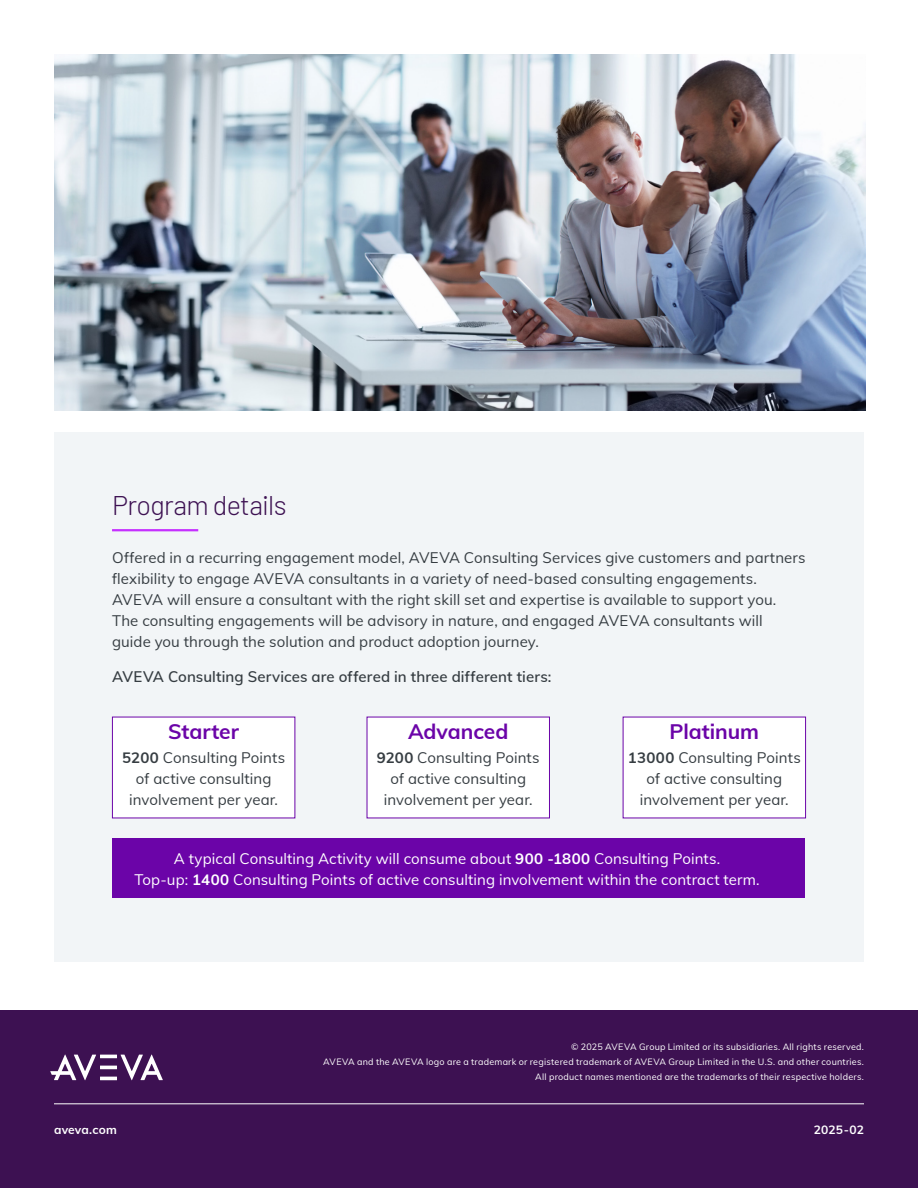
<style>
.page{position:relative;width:918px;height:1188px;background:#fff}
.page>*{position:absolute;margin:0;border:0;box-sizing:border-box;transform-origin:0 0}
.H3_Internal_Pages{font:300 27px "Barlow";letter-spacing:-.025em;color:#3d1152}
.Body_Copy{font:700 21px "Muli";color:#6b04a8}
.Body_Copy-2{font:15px/21px "Muli";letter-spacing:.005em;color:#363d42;text-align:center}
.Body_Copy-3{font:15px/21px "Muli";letter-spacing:.005em;color:#fff;text-align:center}
.Body_Copy-4{font:600 15px "Muli";letter-spacing:.01em;color:#363d42}
.Back_Cover_Footer_URL{font:700 12px "Muli";letter-spacing:.015em;color:#fff}
.t1{font:9px/15px "Muli";letter-spacing:.025em;color:#fff;text-align:right}
.s1{font-weight:700}
</style>
<div class="page">
<div style="left:0;top:1010px;width:918px;height:178px;background:#3d1152"></div>
<hr style="left:100px;top:1077px;width:17px;height:3px;background:#fff">
<hr style="left:100px;top:1066px;width:17px;height:3px;background:#fff">
<hr style="left:100px;top:1055px;width:17px;height:3px;background:#fff">
<svg style="left:50px;top:1055px;width:46px;height:25px"></svg>
<svg style="left:121px;top:1055px;width:42px;height:25px"></svg>
<hr style="left:54px;top:1104px;width:810px;height:1px;background:#fff">
<div style="left:54px;top:432px;width:810px;height:529px;background:#f2f5f7"></div>
<hr style="left:112px;top:529px;width:86px;height:2px;background:#c530ff">
<div style="left:112px;top:717px;width:183px;height:101px;background:#fff"></div>
<div style="left:367px;top:717px;width:182px;height:101px;background:#fff"></div>
<div style="left:623px;top:717px;width:183px;height:101px;background:#fff"></div>
<div style="left:112px;top:839px;width:693px;height:59px;background:#6b04a8"></div>
<img style="left:54px;top:54px;width:811px;height:356px">
<p class="H3_Internal_Pages" style="left:112px;top:485px;width:176px">Program details</p>
<p class="Body_Copy-2" style="left:112px;top:547px;width:695px;text-align:left">Offered in a recurring engagement model, AVEVA Consulting Services give customers and partners flexibility to engage AVEVA consultants in a variety of need-based consulting engagements.<br>AVEVA will ensure a consultant with the right skill set and expertise is available to support you.<br>The consulting engagements will be advisory in nature, and engaged AVEVA consultants will<br>guide you through the solution and product adoption journey.</p>
<p class="Body_Copy-4" style="left:112px;top:665px;width:441px">AVEVA Consulting Services are offered in three different tiers:</p>
<p class="Body_Copy" style="left:168px;top:716px;width:72px">Starter</p>
<p class="Body_Copy-2" style="left:122px;top:746px;width:165px"><span class="s1">5200</span> Consulting Points of active consulting involvement per year.</p>
<p class="Body_Copy" style="left:408px;top:716px;width:102px">Advanced</p>
<p class="Body_Copy-2" style="left:377px;top:746px;width:164px"><span class="s1">9200</span> Consulting Points of active consulting involvement per year.</p>
<p class="Body_Copy" style="left:669px;top:716px;width:91px">Platinum</p>
<p class="Body_Copy-2" style="left:628px;top:746px;width:174px"><span class="s1">13000</span> Consulting Points of active consulting involvement per year.</p>
<p class="Body_Copy-3" style="left:134px;top:847px;width:627px">A typical Consulting Activity will consume about <span class="s1">900 -1800</span> Consulting Points.<br>Top-up: <span class="s1">1400</span> Consulting Points of active consulting involvement within the contract term.</p>
<p class="Back_Cover_Footer_URL" style="left:54px;top:1121px;width:64px">aveva.com</p>
<p class="t1" style="left:323px;top:1039px;width:542px">© 2025 AVEVA Group Limited or its subsidiaries. All rights reserved.<br>AVEVA and the AVEVA logo are a trademark or registered trademark of AVEVA Group Limited in the U.S. and other countries.<br>All product names mentioned are the trademarks of their respective holders.</p>
<p class="Back_Cover_Footer_URL" style="left:814px;top:1121px;width:52px">2025-02</p>
</div>
